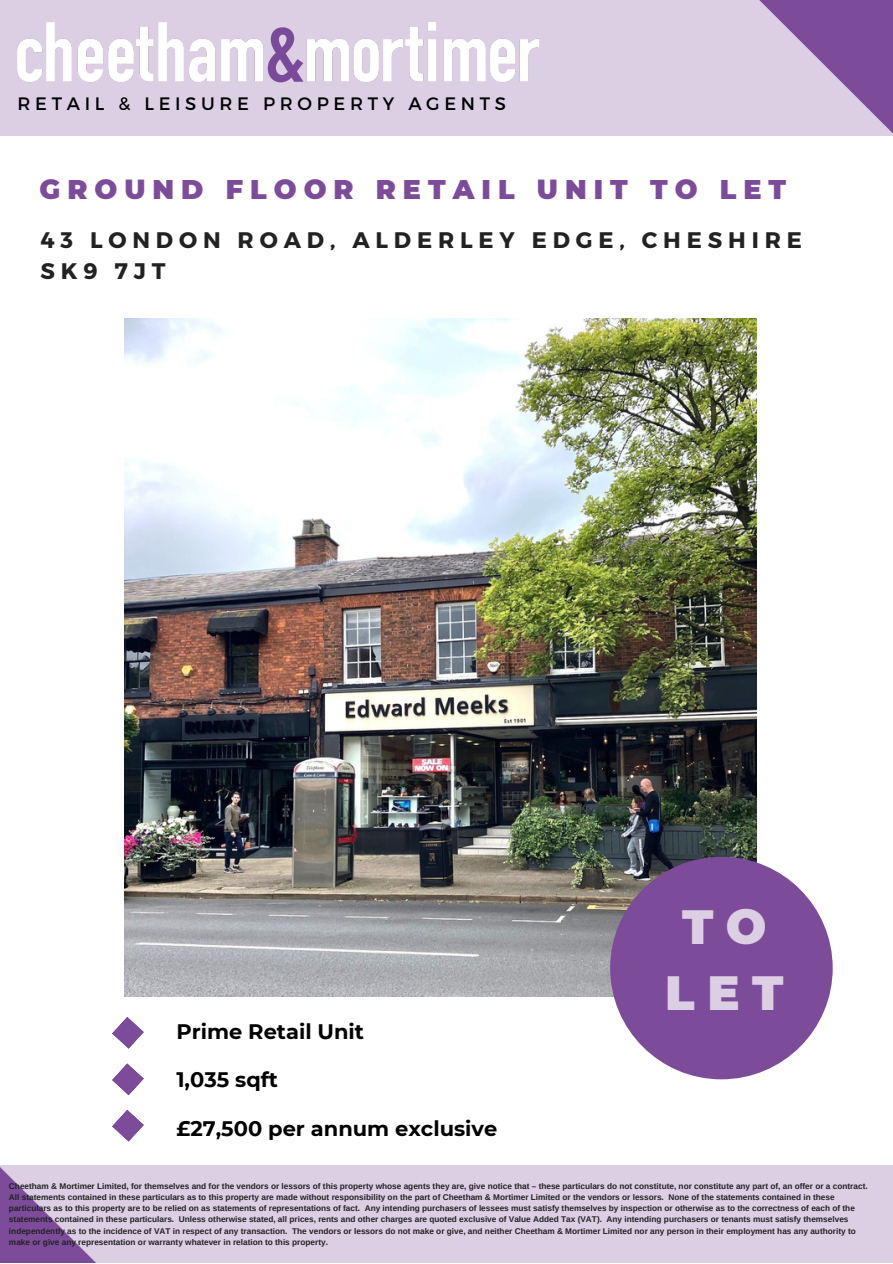
<style>
.page{position:relative;width:893px;height:1264px;background:#fff}
.page>*{position:absolute;margin:0;border:0;box-sizing:border-box;transform-origin:0 0}
.t1{font:900 48px "Montserrat";color:#dccfe4}
.t2{font:900 27px "Montserrat";letter-spacing:.26em;color:#7c4c9b}
.t3{font:700 22.5px/31.5px "Montserrat";letter-spacing:.26em;color:#222}
.t4{font:700 21px "Montserrat";color:#000}
.t5{font:18px "Montserrat";letter-spacing:.26em;color:#000}
.t6{font:700 8.25px/11.2px "Arimo";color:#222}
</style>
<div class="page">
<div style="left:0;top:0;width:892px;height:136px;background:#dccfe4"></div>
<img style="left:17px;top:22px;width:523px;height:61px">
<svg style="left:759px;top:0;width:133px;height:133px"></svg>
<img style="left:125px;top:319px;width:631px;height:677px">
<div style="left:610px;top:856px;width:222px;height:223px;background:#7c4c9b;border-radius:50%"></div>
<svg style="left:112px;top:1063px;width:32px;height:32px"></svg>
<div style="left:0;top:1165px;width:892px;height:97px;background:#dccfe4"></div>
<svg style="left:0;top:1167px;width:95px;height:95px"></svg>
<svg style="left:112px;top:1017px;width:32px;height:32px"></svg>
<svg style="left:112px;top:1109px;width:32px;height:33px"></svg>
<p class="t5" style="left:17px;top:92px;width:490px">RETAIL &amp; LEISURE PROPERTY AGENTS</p>
<p class="t2" style="left:40px;top:172px;width:748px">GROUND FLOOR RETAIL UNIT TO LET</p>
<p class="t3" style="left:40px;top:223px;width:763px">43 LONDON ROAD, ALDERLEY EDGE, CHESHIRE<br>SK9 7JT</p>
<p class="t4" style="left:176px;top:1018px;width:189px">Prime Retail Unit</p>
<p class="t4" style="left:176px;top:1067px;width:103px">1,035 sqft</p>
<p class="t4" style="left:176px;top:1115px;width:322px">£27,500 per annum exclusive</p>
<p class="t1" style="left:682px;top:897px;width:86px">T O</p>
<p class="t1" style="left:665px;top:963px;width:120px">LET</p>
<p class="t6" style="left:9px;top:1180px;width:860px">Cheetham &amp; Mortimer Limited, for themselves and for the vendors or lessors of this property whose agents they are, give notice that – these particulars do not constitute, nor constitute any part of, an offer or a contract.<br>All statements contained in these particulars as to this property are made without responsibility on the part of Cheetham &amp; Mortimer Limited or the vendors or lessors. None of the statements contained in these particulars as to this property are to be relied on as statements of representations of fact. Any intending purchasers of lessees must satisfy themselves by inspection or otherwise as to the correctness of each of the statements contained in these particulars. Unless otherwise stated, all prices, rents and other charges are quoted exclusive of Value Added Tax (VAT). Any intending purchasers or tenants must satisfy themselves independently as to the incidence of VAT in respect of any transaction. The vendors or lessors do not make or give, and neither Cheetham &amp; Mortimer Limited nor any person in their employment has any authority to make or give any representation or warranty whatever in relation to this property.</p>
</div>
